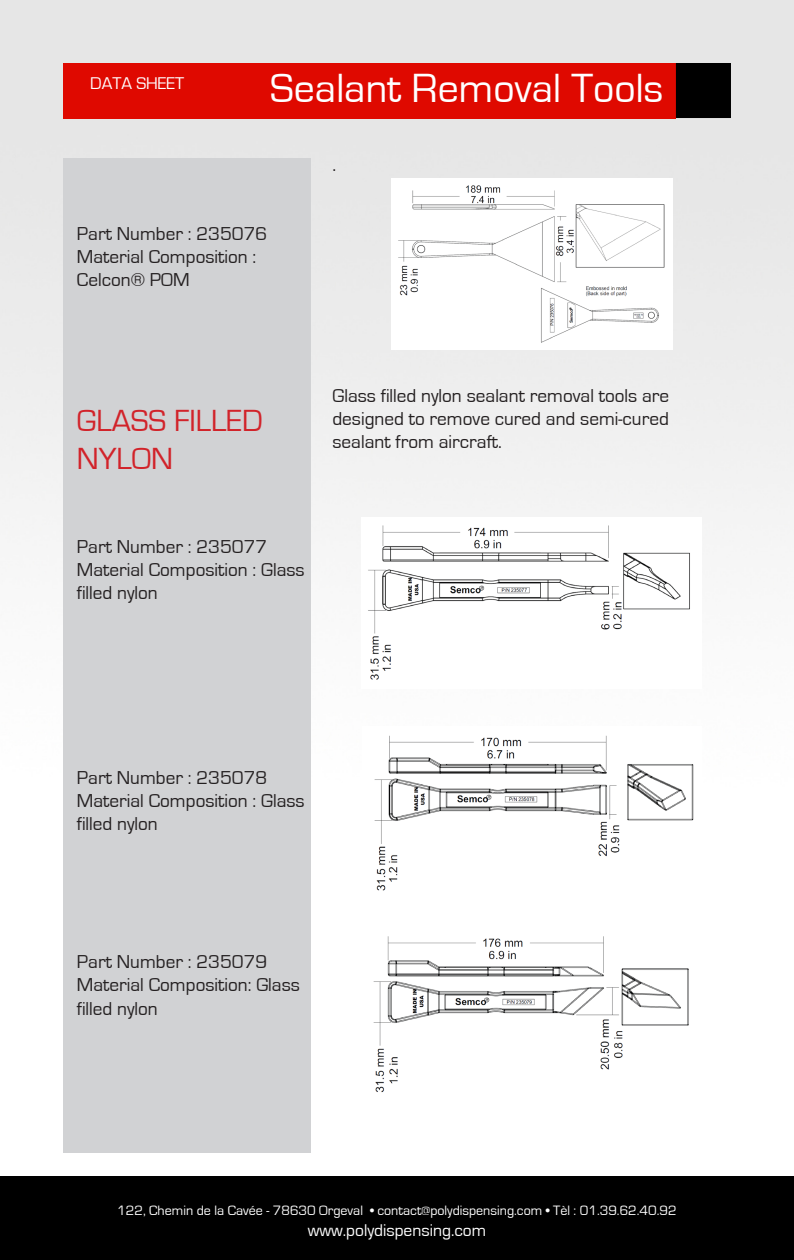
<style>
.page{position:relative;width:794px;height:1260px;background:#fff}
.page>*{position:absolute;margin:0;border:0;box-sizing:border-box;transform-origin:0 0}
.t1{font:42px "Eurostile";color:#fff}
.t2{font:31.5px/37.8px "Eurostile";color:#d1232a}
.t3{font:19.25px/23.1px "Eurostile";color:#231f20}
.t4{font:17.5px "Eurostile";color:#fff}
.t5{font:14px "Eurostile";color:#fff}
</style>
<div class="page">
<img style="left:0;top:0;width:794px;height:1177px">
<div style="left:63px;top:63px;width:613px;height:55px;background:#df0900"></div>
<div style="left:676px;top:63px;width:55px;height:55px;background:#000"></div>
<div style="left:0;top:1177px;width:794px;height:83px;background:#000"></div>
<div style="left:63px;top:159px;width:248px;height:994px;background:#d1d2d4"></div>
<img style="left:391px;top:179px;width:281px;height:170px">
<img style="left:362px;top:518px;width:339px;height:170px">
<img style="left:362px;top:727px;width:339px;height:170px">
<img style="left:367px;top:928px;width:329px;height:170px">
<p class="t4" style="left:90px;top:74px;width:96px">DATA SHEET</p>
<p class="t1" style="left:270px;top:66px;width:395px">Sealant Removal Tools</p>
<p class="t3" style="left:77px;top:222px;width:192px">Part Number : 235076</p>
<p class="t3" style="left:77px;top:245px;width:181px">Material Composition :<br>Celcon® POM</p>
<p class="t3" style="left:332px;top:154px;width:5px">.</p>
<p class="t2" style="left:77px;top:402px;width:187px">GLASS FILLED<br>NYLON</p>
<p class="t3" style="left:77px;top:535px;width:192px">Part Number : 235077</p>
<p class="t3" style="left:77px;top:558px;width:229px">Material Composition : Glass filled nylon</p>
<p class="t3" style="left:332px;top:385px;width:338px;text-align:justify">Glass filled nylon sealant removal tools are designed to remove cured and semi-cured sealant from aircraft.</p>
<p class="t3" style="left:77px;top:766px;width:192px">Part Number : 235078</p>
<p class="t3" style="left:77px;top:789px;width:229px">Material Composition : Glass filled nylon</p>
<p class="t3" style="left:77px;top:951px;width:192px">Part Number : 235079</p>
<p class="t3" style="left:77px;top:974px;width:224px">Material Composition: Glass filled nylon</p>
<p class="t5" style="left:117px;top:1203px;width:561px">122, Chemin de la Cavée - 78630 Orgeval • contact@polydispensing.com • Tèl : 01.39.62.40.92</p>
<p class="t4" style="left:308px;top:1221px;width:180px">www.polydispensing.com</p>
</div>
